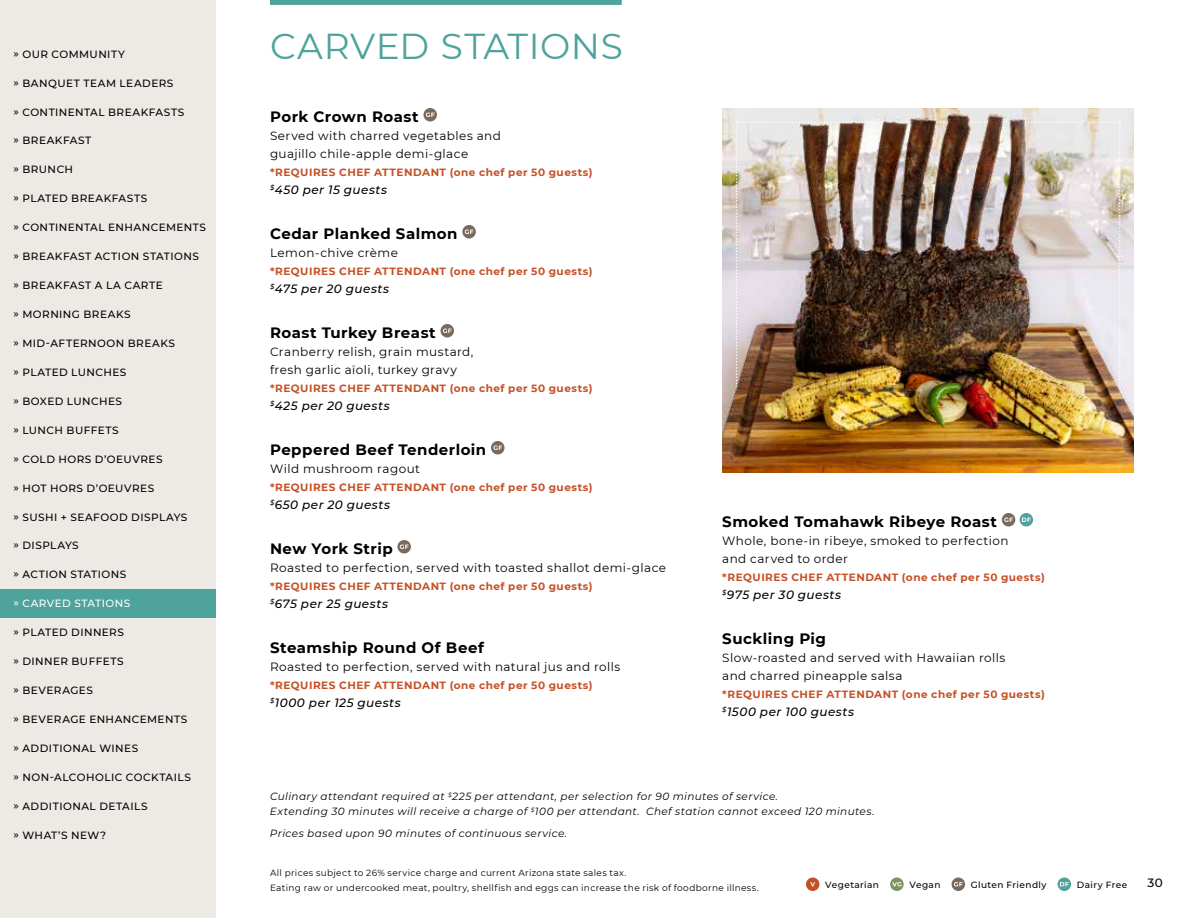
<style>
.page{position:relative;width:1188px;height:918px;background:#fff}
.page>*{position:absolute;margin:0;border:0;box-sizing:border-box;transform-origin:0 0}
.t1{font:36px "Montserrat";letter-spacing:.015em;color:#4ea39c}
.t2{font:700 15px "Montserrat";letter-spacing:.03em;color:#000}
.t3{font:12px/18px "Montserrat";letter-spacing:.035em;color:#000}
.t4{font:italic 500 12px "Montserrat";letter-spacing:.045em;color:#000}
.t5{font:500 12px "Montserrat";color:#000}
.t6{font:500 10.5px "Montserrat";letter-spacing:.045em;color:#000}
.t7{font:700 10.5px "Montserrat";letter-spacing:.05em;color:#c55026}
.t8{font:italic 10.5px/15px "Montserrat";letter-spacing:.04em;color:#000}
.t9{font:500 10.5px "Montserrat";letter-spacing:.045em;color:#fff}
.t10{font:9px/15px "Montserrat";letter-spacing:.035em;color:#000}
.t11{font:500 9px "Montserrat";letter-spacing:.045em;color:#000}
</style>
<div class="page">
<div style="left:0;top:0;width:216px;height:918px;background:#ede9e4"></div>
<div style="left:806px;top:878px;width:13px;height:13px;background:#c55026;border-radius:50%"></div>
<svg style="left:810px;top:882px;width:5px;height:4px"></svg>
<svg style="left:890px;top:877px;width:14px;height:14px"></svg>
<svg style="left:892px;top:882px;width:10px;height:4px"></svg>
<div style="left:952px;top:878px;width:13px;height:13px;background:#7b6a5b;border-radius:50%"></div>
<svg style="left:954px;top:882px;width:9px;height:4px"></svg>
<div style="left:1058px;top:878px;width:13px;height:13px;background:#4ea39c;border-radius:50%"></div>
<svg style="left:1060px;top:882px;width:9px;height:4px"></svg>
<div style="left:0;top:589px;width:216px;height:29px;background:#4ea39c"></div>
<div style="left:270px;top:0;width:352px;height:5px;background:#4ea39c"></div>
<div style="left:424px;top:108px;width:13px;height:14px;background:#7b6a5b;border-radius:50%"></div>
<svg style="left:426px;top:112px;width:9px;height:5px"></svg>
<svg style="left:462px;top:225px;width:14px;height:14px"></svg>
<svg style="left:465px;top:229px;width:8px;height:5px"></svg>
<div style="left:441px;top:324px;width:13px;height:14px;background:#7b6a5b;border-radius:50%"></div>
<svg style="left:443px;top:328px;width:9px;height:5px"></svg>
<div style="left:491px;top:441px;width:14px;height:13px;background:#7b6a5b;border-radius:50%"></div>
<svg style="left:493px;top:445px;width:9px;height:5px"></svg>
<div style="left:397px;top:540px;width:14px;height:14px;background:#7b6a5b;border-radius:50%"></div>
<svg style="left:400px;top:544px;width:9px;height:5px"></svg>
<div style="left:1002px;top:513px;width:13px;height:13px;background:#7b6a5b;border-radius:50%"></div>
<svg style="left:1004px;top:517px;width:9px;height:5px"></svg>
<svg style="left:1020px;top:513px;width:13px;height:13px"></svg>
<svg style="left:1022px;top:518px;width:9px;height:4px"></svg>
<img style="left:722px;top:108px;width:412px;height:364px">
<img style="left:736px;top:121px;width:385px;height:338px">
<p class="t6" style="left:14px;top:47px;width:113px">» OUR COMMUNITY</p>
<p class="t6" style="left:14px;top:76px;width:161px">» BANQUET TEAM LEADERS</p>
<p class="t6" style="left:14px;top:104px;width:172px">» CONTINENTAL BREAKFASTS</p>
<p class="t6" style="left:14px;top:133px;width:79px">» BREAKFAST</p>
<p class="t6" style="left:14px;top:162px;width:61px">» BRUNCH</p>
<p class="t6" style="left:14px;top:191px;width:135px">» PLATED BREAKFASTS</p>
<p class="t6" style="left:14px;top:220px;width:194px">» CONTINENTAL ENHANCEMENTS</p>
<p class="t6" style="left:14px;top:249px;width:187px">» BREAKFAST ACTION STATIONS</p>
<p class="t6" style="left:14px;top:278px;width:151px">» BREAKFAST A LA CARTE</p>
<p class="t6" style="left:14px;top:307px;width:119px">» MORNING BREAKS</p>
<p class="t6" style="left:14px;top:336px;width:163px">» MID-AFTERNOON BREAKS</p>
<p class="t6" style="left:14px;top:365px;width:114px">» PLATED LUNCHES</p>
<p class="t6" style="left:14px;top:394px;width:110px">» BOXED LUNCHES</p>
<p class="t6" style="left:14px;top:423px;width:107px">» LUNCH BUFFETS</p>
<p class="t6" style="left:14px;top:452px;width:151px">» COLD HORS D’OEUVRES</p>
<p class="t6" style="left:14px;top:481px;width:142px">» HOT HORS D’OEUVRES</p>
<p class="t6" style="left:14px;top:509px;width:176px">» SUSHI + SEAFOOD DISPLAYS</p>
<p class="t6" style="left:14px;top:538px;width:67px">» DISPLAYS</p>
<p class="t6" style="left:14px;top:567px;width:114px">» ACTION STATIONS</p>
<p class="t9" style="left:14px;top:596px;width:118px">» CARVED STATIONS</p>
<p class="t6" style="left:14px;top:625px;width:112px">» PLATED DINNERS</p>
<p class="t6" style="left:14px;top:654px;width:112px">» DINNER BUFFETS</p>
<p class="t6" style="left:14px;top:683px;width:81px">» BEVERAGES</p>
<p class="t6" style="left:14px;top:712px;width:175px">» BEVERAGE ENHANCEMENTS</p>
<p class="t6" style="left:14px;top:741px;width:126px">» ADDITIONAL WINES</p>
<p class="t6" style="left:14px;top:770px;width:179px">» NON-ALCOHOLIC COCKTAILS</p>
<p class="t6" style="left:14px;top:799px;width:136px">» ADDITIONAL DETAILS</p>
<p class="t6" style="left:14px;top:828px;width:94px">» WHAT’S NEW?</p>
<h1 class="t1" style="left:270px;top:21px;width:354px">CARVED STATIONS</h1>
<h2 class="t2" style="left:270px;top:105px;width:150px">Pork Crown Roast</h2>
<p class="t3" style="left:270px;top:126px;width:232px">Served with charred vegetables and guajillo chile-apple demi-glace</p>
<p class="t7" style="left:270px;top:164px;width:324px">*REQUIRES CHEF ATTENDANT (one chef per 50 guests)</p>
<p class="t4" style="left:270px;top:181px;width:119px"><sup>$</sup>450 per 15 guests</p>
<h2 class="t2" style="left:270px;top:222px;width:189px">Cedar Planked Salmon</h2>
<p class="t3" style="left:270px;top:243px;width:130px">Lemon-chive crème</p>
<p class="t7" style="left:270px;top:263px;width:324px">*REQUIRES CHEF ATTENDANT (one chef per 50 guests)</p>
<p class="t4" style="left:270px;top:280px;width:121px"><sup>$</sup>475 per 20 guests</p>
<h2 class="t2" style="left:270px;top:321px;width:167px">Roast Turkey Breast</h2>
<p class="t3" style="left:270px;top:342px;width:205px">Cranberry relish, grain mustard, fresh garlic aïoli, turkey gravy</p>
<p class="t7" style="left:270px;top:380px;width:324px">*REQUIRES CHEF ATTENDANT (one chef per 50 guests)</p>
<p class="t4" style="left:270px;top:397px;width:121px"><sup>$</sup>425 per 20 guests</p>
<h2 class="t2" style="left:270px;top:438px;width:218px">Peppered Beef Tenderloin</h2>
<p class="t3" style="left:270px;top:459px;width:152px">Wild mushroom ragout</p>
<p class="t7" style="left:270px;top:479px;width:324px">*REQUIRES CHEF ATTENDANT (one chef per 50 guests)</p>
<p class="t4" style="left:270px;top:496px;width:122px"><sup>$</sup>650 per 20 guests</p>
<h2 class="t2" style="left:270px;top:537px;width:124px">New York Strip</h2>
<p class="t3" style="left:270px;top:558px;width:398px">Roasted to perfection, served with toasted shallot demi-glace</p>
<p class="t7" style="left:270px;top:578px;width:324px">*REQUIRES CHEF ATTENDANT (one chef per 50 guests)</p>
<p class="t4" style="left:270px;top:595px;width:120px"><sup>$</sup>675 per 25 guests</p>
<h2 class="t2" style="left:270px;top:636px;width:215px">Steamship Round Of Beef</h2>
<p class="t3" style="left:270px;top:657px;width:352px">Roasted to perfection, served with natural jus and rolls</p>
<p class="t7" style="left:270px;top:677px;width:324px">*REQUIRES CHEF ATTENDANT (one chef per 50 guests)</p>
<p class="t4" style="left:270px;top:694px;width:132px"><sup>$</sup>1000 per 125 guests</p>
<h2 class="t2" style="left:722px;top:510px;width:276px">Smoked Tomahawk Ribeye Roast</h2>
<p class="t3" style="left:722px;top:531px;width:288px">Whole, bone-in ribeye, smoked to perfection and carved to order</p>
<p class="t7" style="left:722px;top:569px;width:324px">*REQUIRES CHEF ATTENDANT (one chef per 50 guests)</p>
<p class="t4" style="left:722px;top:586px;width:121px"><sup>$</sup>975 per 30 guests</p>
<h2 class="t2" style="left:722px;top:627px;width:105px">Suckling Pig</h2>
<p class="t3" style="left:722px;top:648px;width:285px">Slow-roasted and served with Hawaiian rolls and charred pineapple salsa</p>
<p class="t7" style="left:722px;top:686px;width:324px">*REQUIRES CHEF ATTENDANT (one chef per 50 guests)</p>
<p class="t4" style="left:722px;top:703px;width:133px"><sup>$</sup>1500 per 100 guests</p>
<p class="t8" style="left:270px;top:789px;width:606px">Culinary attendant required at <sup>$</sup>225 per attendant, per selection for 90 minutes of service.<br>Extending 30 minutes will receive a charge of <sup>$</sup>100 per attendant. Chef station cannot exceed 120 minutes.</p>
<p class="t8" style="left:270px;top:825px;width:299px">Prices based upon 90 minutes of continuous service.</p>
<p class="t10" style="left:270px;top:865px;width:490px">All prices subject to 26% service charge and current Arizona state sales tax.<br>Eating raw or undercooked meat, poultry, shellfish and eggs can increase the risk of foodborne illness.</p>
<p class="t5" style="left:1148px;top:874px;width:17px">30</p>
<p class="t11" style="left:825px;top:879px;width:55px">Vegetarian</p>
<p class="t11" style="left:909px;top:879px;width:33px">Vegan</p>
<p class="t11" style="left:971px;top:879px;width:77px">Gluten Friendly</p>
<p class="t11" style="left:1077px;top:879px;width:52px">Dairy Free</p>
</div>
